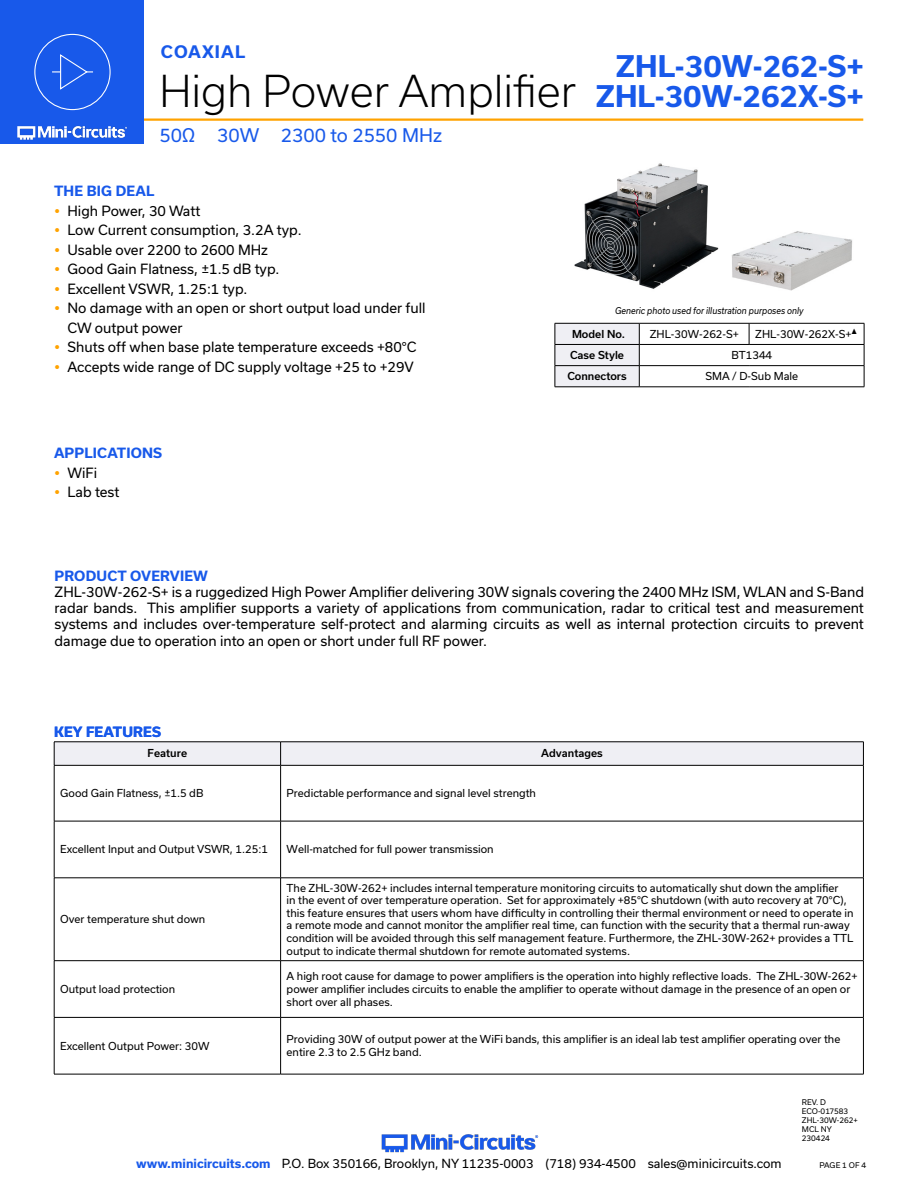
<style>
.page{position:relative;width:918px;height:1188px;background:#fff}
.page>*{position:absolute;margin:0;border:0;box-sizing:border-box;transform-origin:0 0}
.t1{font:300 42px "Usual";color:#000}
.t2{font:700 28.5px "Usual";color:#1859ea}
.t3{font:18px "Usual";color:#1859ea}
.t4{font:700 16.5px "Usual";letter-spacing:.065em;color:#1859ea}
.Regular_Copy{font:13.5px/16.2px "Usual";color:#000}
.Blue_Headers{font:700 13.5px "Usual";letter-spacing:.015em;color:#1859ea}
.t5{font:12px "Usual";color:#000}
.Table_Body_Left_Just{font:10.5px/12.6px "Usual";color:#000}
.Table_Body_Center{font:10.5px "Usual";color:#000}
.Table_Header_Center{font:500 10.5px "Usual";color:#000}
.t6{font:italic 9px "Usual";color:#000;scale:.9 1}
.Revision{font:7.5px "Usual";color:#000}
.s1{font-weight:700;font-size:28.5px;color:#1859ea}
.s2{font-weight:700;color:#1859ea}
</style>
<div class="page">
<img style="left:381px;top:1134px;width:158px;height:19px">
<hr style="left:130px;top:118px;width:733px;height:3px;background:#ffa300">
<div style="left:0;top:0;width:144px;height:144px;background:#1859ea"></div>
<img style="left:17px;top:120px;width:128px;height:20px">
<div style="left:34px;top:34px;width:77px;height:76px;border:1px solid #fff;border-radius:50%"></div>
<svg style="left:52px;top:54px;width:41px;height:36px"></svg>
<svg style="left:54px;top:742px;width:810px;height:23px"></svg>
<hr style="left:54px;top:765px;width:227px;height:1px;background:#000">
<hr style="left:54px;top:766px;width:1px;height:55px;background:#000">
<hr style="left:281px;top:765px;width:583px;height:1px;background:#000">
<hr style="left:280px;top:766px;width:1px;height:55px;background:#000">
<hr style="left:863px;top:766px;width:1px;height:55px;background:#000">
<hr style="left:54px;top:821px;width:227px;height:1px;background:#000">
<hr style="left:54px;top:821px;width:1px;height:57px;background:#000">
<hr style="left:281px;top:821px;width:583px;height:1px;background:#000">
<hr style="left:280px;top:821px;width:1px;height:57px;background:#000">
<hr style="left:863px;top:821px;width:1px;height:57px;background:#000">
<hr style="left:54px;top:878px;width:227px;height:1px;background:#000">
<hr style="left:54px;top:878px;width:1px;height:82px;background:#000">
<hr style="left:281px;top:878px;width:583px;height:1px;background:#000">
<hr style="left:280px;top:878px;width:1px;height:82px;background:#000">
<hr style="left:863px;top:878px;width:1px;height:82px;background:#000">
<hr style="left:54px;top:960px;width:227px;height:1px;background:#000">
<hr style="left:54px;top:961px;width:1px;height:56px;background:#000">
<hr style="left:281px;top:960px;width:583px;height:1px;background:#000">
<hr style="left:280px;top:961px;width:1px;height:56px;background:#000">
<hr style="left:863px;top:961px;width:1px;height:56px;background:#000">
<hr style="left:54px;top:1017px;width:227px;height:1px;background:#000">
<hr style="left:54px;top:1018px;width:1px;height:56px;background:#000">
<hr style="left:281px;top:1017px;width:583px;height:1px;background:#000">
<hr style="left:280px;top:1018px;width:1px;height:56px;background:#000">
<hr style="left:863px;top:1018px;width:1px;height:56px;background:#000">
<hr style="left:54px;top:1074px;width:227px;height:1px;background:#000">
<hr style="left:281px;top:1074px;width:583px;height:1px;background:#000">
<hr style="left:639px;top:323px;width:110px;height:1px;background:#000">
<hr style="left:749px;top:323px;width:115px;height:1px;background:#000">
<svg style="left:749px;top:323px;width:1px;height:21px"></svg>
<hr style="left:639px;top:344px;width:110px;height:1px;background:#000">
<hr style="left:749px;top:344px;width:115px;height:1px;background:#000">
<hr style="left:639px;top:365px;width:110px;height:1px;background:#000">
<svg style="left:555px;top:323px;width:85px;height:64px"></svg>
<hr style="left:749px;top:365px;width:115px;height:1px;background:#000">
<svg style="left:864px;top:323px;width:1px;height:64px"></svg>
<hr style="left:555px;top:387px;width:84px;height:1px;background:#000">
<hr style="left:639px;top:387px;width:110px;height:1px;background:#000">
<hr style="left:749px;top:387px;width:115px;height:1px;background:#000">
<img style="left:732px;top:231px;width:120px;height:60px">
<img style="left:574px;top:163px;width:145px;height:126px">
<h3 class="t4" style="left:161px;top:42px;width:86px">COAXIAL</h3>
<h2 class="t2" style="left:616px;top:50px;width:250px">ZHL-30W-262-S+</h2>
<h1 class="t1" style="left:159px;top:67px;width:706px">High Power Amplifier <span class="s1">ZHL-30W-262X-S+</span></h1>
<h3 class="t3" style="left:159px;top:125px;width:284px">50Ω 30W 2300 to 2550 MHz</h3>
<p class="Blue_Headers" style="left:54px;top:183px;width:102px">THE BIG DEAL</p>
<p class="Regular_Copy" style="left:68px;top:202px;width:134px">High Power, 30 Watt</p>
<p class="Regular_Copy" style="left:68px;top:222px;width:236px">Low Current consumption, 3.2A typ.</p>
<p class="Regular_Copy" style="left:68px;top:241px;width:202px">Usable over 2200 to 2600 MHz</p>
<p class="Regular_Copy" style="left:68px;top:261px;width:213px">Good Gain Flatness, ±1.5 dB typ.</p>
<p class="Regular_Copy" style="left:68px;top:280px;width:181px">Excellent VSWR, 1.25:1 typ.</p>
<p class="Regular_Copy" style="left:68px;top:298px;width:360px;line-height:19.5px">No damage with an open or short output load under full<br>CW output power</p>
<p class="Regular_Copy" style="left:68px;top:339px;width:351px">Shuts off when base plate temperature exceeds +80°C</p>
<p class="Regular_Copy" style="left:68px;top:358px;width:348px">Accepts wide range of DC supply voltage +25 to +29V</p>
<p class="Blue_Headers" style="left:54px;top:445px;width:110px">APPLICATIONS</p>
<p class="Regular_Copy" style="left:68px;top:465px;width:31px">WiFi</p>
<p class="Regular_Copy" style="left:68px;top:484px;width:53px">Lab test</p>
<p class="t6" style="left:615px;top:306px;width:211px">Generic photo used for illustration purposes only</p>
<p class="Table_Header_Center" style="left:572px;top:328px;width:55px">Model No.</p>
<p class="Table_Body_Center" style="left:650px;top:328px;width:91px">ZHL-30W-262-S+</p>
<p class="Table_Body_Center" style="left:755px;top:328px;width:105px">ZHL-30W-262X-S+<sup>▲</sup></p>
<p class="Table_Header_Center" style="left:570px;top:349px;width:55px">Case Style</p>
<p class="Table_Body_Center" style="left:732px;top:349px;width:42px">BT1344</p>
<p class="Table_Header_Center" style="left:567px;top:370px;width:61px">Connectors</p>
<p class="Table_Body_Center" style="left:705px;top:370px;width:94px">SMA / D-Sub Male</p>
<p class="Blue_Headers" style="left:55px;top:568px;width:155px">PRODUCT OVERVIEW</p>
<p class="Regular_Copy" style="left:55px;top:584px;width:811px;text-align:justify">ZHL-30W-262-S+ is a ruggedized High Power Amplifier delivering 30W signals covering the 2400 MHz ISM, WLAN and S-Band radar bands. This amplifier supports a variety of applications from communication, radar to critical test and measurement systems and includes over-temperature self-protect and alarming circuits as well as internal protection circuits to prevent damage due to operation into an open or short under full RF power.</p>
<p class="Blue_Headers" style="left:54px;top:724px;width:108px">KEY FEATURES</p>
<p class="Table_Header_Center" style="left:148px;top:748px;width:41px">Feature</p>
<p class="Table_Header_Center" style="left:541px;top:748px;width:63px">Advantages</p>
<p class="Table_Body_Left_Just" style="left:60px;top:787px;width:145px">Good Gain Flatness, ±1.5 dB</p>
<p class="Table_Body_Left_Just" style="left:287px;top:787px;width:251px">Predictable performance and signal level strength</p>
<p class="Table_Body_Left_Just" style="left:60px;top:843px;width:209px">Excellent Input and Output VSWR, 1.25:1</p>
<p class="Table_Body_Left_Just" style="left:287px;top:843px;width:209px">Well-matched for full power transmission</p>
<p class="Table_Body_Left_Just" style="left:60px;top:913px;width:147px">Over temperature shut down</p>
<p class="Table_Body_Left_Just" style="left:60px;top:983px;width:116px">Output load protection</p>
<p class="Table_Body_Left_Just" style="left:287px;top:881px;width:568px">The ZHL-30W-262+ includes internal temperature monitoring circuits to automatically shut down the amplifier<br>in the event of over temperature operation. Set for approximately +85°C shutdown (with auto recovery at 70°C), this feature ensures that users whom have difficulty in controlling their thermal environment or need to operate in a remote mode and cannot monitor the amplifier real time, can function with the security that a thermal run-away condition will be avoided through this self management feature. Furthermore, the ZHL-30W-262+ provides a TTL output to indicate thermal shutdown for remote automated systems.</p>
<p class="Table_Body_Left_Just" style="left:287px;top:970px;width:572px">A high root cause for damage to power amplifiers is the operation into highly reflective loads. The ZHL-30W-262+ power amplifier includes circuits to enable the amplifier to operate without damage in the presence of an open or short over all phases.</p>
<p class="Table_Body_Left_Just" style="left:60px;top:1039px;width:151px">Excellent Output Power: 30W</p>
<p class="Table_Body_Left_Just" style="left:287px;top:1033px;width:555px">Providing 30W of output power at the WiFi bands, this amplifier is an ideal lab test amplifier operating over the entire 2.3 to 2.5 GHz band.</p>
<p class="Revision" style="left:802px;top:1097px;width:26px">REV. D</p>
<p class="Revision" style="left:802px;top:1106px;width:48px">ECO-017583</p>
<p class="Revision" style="left:802px;top:1115px;width:58px">ZHL-30W-262+</p>
<p class="Revision" style="left:802px;top:1124px;width:31px">MCL NY</p>
<p class="Revision" style="left:802px;top:1133px;width:30px">230424</p>
<p class="t5" style="left:136px;top:1157px;width:647px"><span class="s2">www.minicircuits.com</span> P.O. Box 350166, Brooklyn, NY 11235-0003 (718) 934-4500 sales@minicircuits.com</p>
<p class="Revision" style="left:819px;top:1161px;width:48px">PAGE 1 OF 4</p>
</div>
